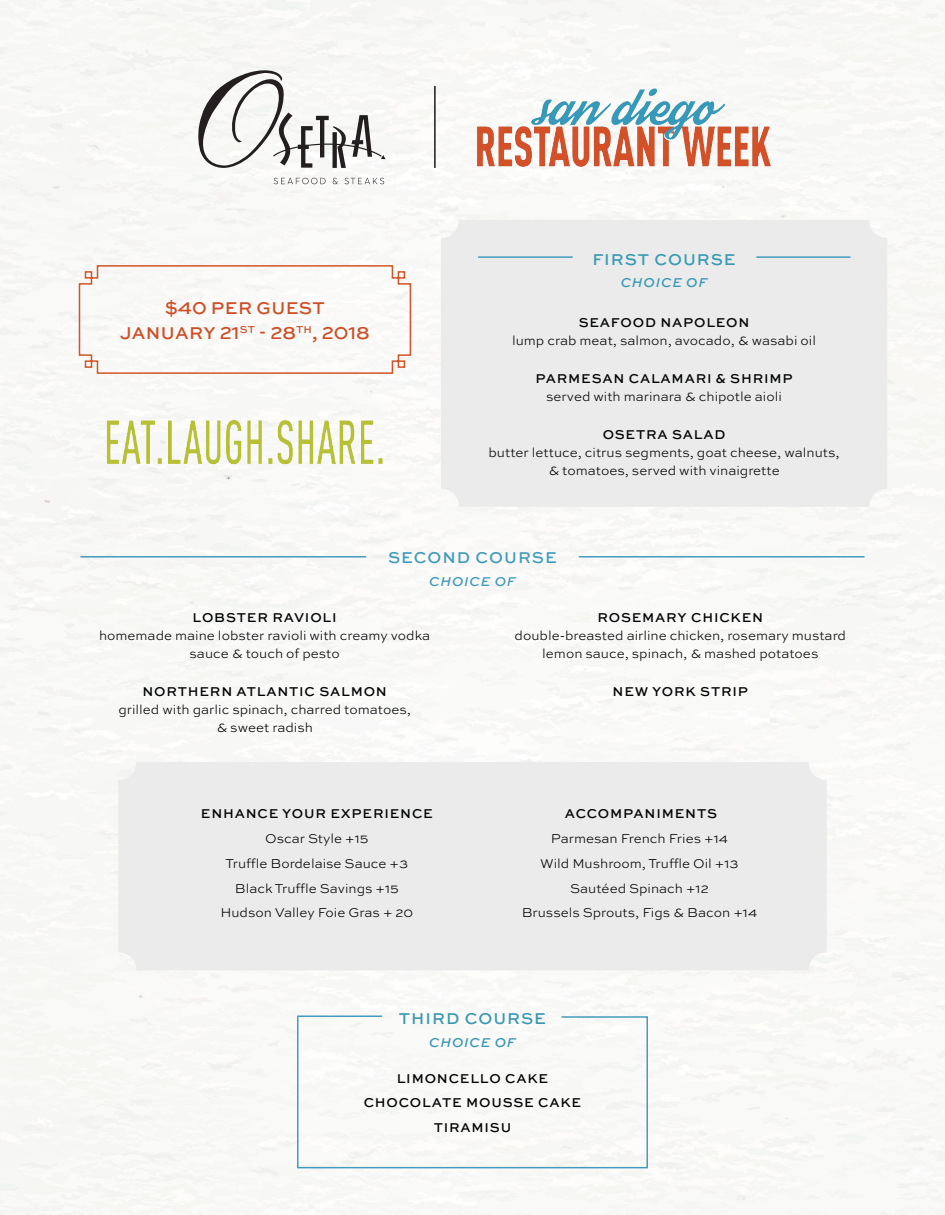
<style>
.page{position:relative;width:945px;height:1215px;background:#fff}
.page>*{position:absolute;margin:0;border:0;box-sizing:border-box;transform-origin:0 0}
.t1{font:500 18px "Sweet Sans Pro";letter-spacing:.015em;color:#cd4e27}
.item{font:500 16.5px "Sweet Sans Pro";letter-spacing:.06em;color:#439cbc}
.item-2{font:500 16.5px "Sweet Sans Pro";letter-spacing:.06em;color:#3b98b3}
.item-3{font:500 16.5px "Sweet Sans Pro";letter-spacing:.06em;color:#389bb3}
.description{font:300 13.5px/18px "Sweet Sans Pro";color:#020304;text-align:center}
.item-4{font:500 13.5px "Sweet Sans Pro";letter-spacing:.06em;color:#020304}
.description-2{font:500 13.5px "Sweet Sans Pro";letter-spacing:.06em;color:#020304}
.item-5{font:italic 500 13.5px "Sweet Sans Pro";letter-spacing:.06em;color:#439cbc}
.item-6{font:italic 500 13.5px "Sweet Sans Pro";letter-spacing:.06em;color:#3b98b3}
.item-7{font:italic 500 13.5px "Sweet Sans Pro";letter-spacing:.06em;color:#389bb3}
</style>
<div class="page">
<div style="left:441px;top:220px;width:446px;height:287px;background:#ebebeb;border-radius:18px"></div>
<div style="left:118px;top:762px;width:709px;height:208px;background:#ebebeb;border-radius:18px"></div>
<svg style="left:197px;top:70px;width:189px;height:98px"></svg>
<svg style="left:274px;top:178px;width:52px;height:6px"></svg>
<svg style="left:333px;top:178px;width:5px;height:6px"></svg>
<svg style="left:345px;top:178px;width:39px;height:6px"></svg>
<img style="left:467px;top:87px;width:313px;height:80px">
<hr style="left:434px;top:86px;width:2px;height:82px;background:#020304">
<hr style="left:80px;top:556px;width:286px;height:2px;background:#439cbc">
<hr style="left:579px;top:556px;width:286px;height:2px;background:#439cbc">
<hr style="left:478px;top:256px;width:95px;height:2px;background:#439cbc">
<hr style="left:756px;top:256px;width:94px;height:2px;background:#439cbc">
<svg style="left:78px;top:264px;width:334px;height:111px"></svg>
<img style="left:99px;top:413px;width:291px;height:54px">
<svg style="left:296px;top:1015px;width:353px;height:154px"></svg>
<p class="t1" style="left:165px;top:294px;width:162px">$40 PER GUEST</p>
<p class="t1" style="left:120px;top:320px;width:251px">JANUARY 21<sup>ST</sup> - 28<sup>TH</sup>, 2018</p>
<p class="item-3" style="left:592px;top:247px;width:145px">FIRST COURSE</p>
<p class="item-7" style="left:621px;top:273px;width:88px">CHOICE OF</p>
<p class="item-4" style="left:579px;top:312px;width:172px">SEAFOOD NAPOLEON</p>
<p class="description" style="left:512px;top:331px;width:306px">lump crab meat, salmon, avocado, &amp; wasabi oil</p>
<p class="item-4" style="left:535px;top:369px;width:259px">PARMESAN CALAMARI &amp; SHRIMP</p>
<p class="description" style="left:546px;top:387px;width:237px">served with marinara &amp; chipotle aioli</p>
<p class="item-4" style="left:603px;top:425px;width:124px">OSETRA SALAD</p>
<p class="description" style="left:489px;top:443px;width:353px">butter lettuce, citrus segments, goat cheese, walnuts, &amp; tomatoes, served with vinaigrette</p>
<p class="item" style="left:388px;top:546px;width:170px">SECOND COURSE</p>
<p class="item-5" style="left:429px;top:571px;width:88px">CHOICE OF</p>
<p class="item-4" style="left:193px;top:607px;width:146px">LOBSTER RAVIOLI</p>
<p class="description" style="left:99px;top:626px;width:333px">homemade maine lobster ravioli with creamy vodka sauce &amp; touch of pesto</p>
<p class="item-4" style="left:142px;top:682px;width:246px">NORTHERN ATLANTIC SALMON</p>
<p class="description" style="left:118px;top:700px;width:294px">grilled with garlic spinach, charred tomatoes, &amp; sweet radish</p>
<p class="item-4" style="left:201px;top:804px;width:234px">ENHANCE YOUR EXPERIENCE</p>
<p class="description" style="left:265px;top:829px;width:105px">Oscar Style +15</p>
<p class="description" style="left:226px;top:854px;width:184px">Truffle Bordelaise Sauce +3</p>
<p class="description" style="left:235px;top:879px;width:165px">Black Truffle Savings +15</p>
<p class="description" style="left:220px;top:903px;width:194px">Hudson Valley Foie Gras + 20</p>
<p class="item-4" style="left:597px;top:607px;width:167px">ROSEMARY CHICKEN</p>
<p class="description" style="left:515px;top:626px;width:333px">double-breasted airline chicken, rosemary mustard lemon sauce, spinach, &amp; mashed potatoes</p>
<p class="item-4" style="left:613px;top:682px;width:137px">NEW YORK STRIP</p>
<p class="description-2" style="left:565px;top:804px;width:154px">ACCOMPANIMENTS</p>
<p class="description" style="left:551px;top:829px;width:179px">Parmesan French Fries +14</p>
<p class="description" style="left:540px;top:854px;width:200px">Wild Mushroom, Truffle Oil +13</p>
<p class="description" style="left:570px;top:879px;width:140px">Sautéed Spinach +12</p>
<p class="description" style="left:522px;top:903px;width:237px">Brussels Sprouts, Figs &amp; Bacon +14</p>
<p class="item-2" style="left:399px;top:1007px;width:149px">THIRD COURSE</p>
<p class="item-6" style="left:429px;top:1032px;width:88px">CHOICE OF</p>
<p class="item-4" style="left:397px;top:1068px;width:153px">LIMONCELLO CAKE</p>
<p class="item-4" style="left:364px;top:1093px;width:219px">CHOCOLATE MOUSSE CAKE</p>
<p class="item-4" style="left:434px;top:1118px;width:79px">TIRAMISU</p>
</div>
